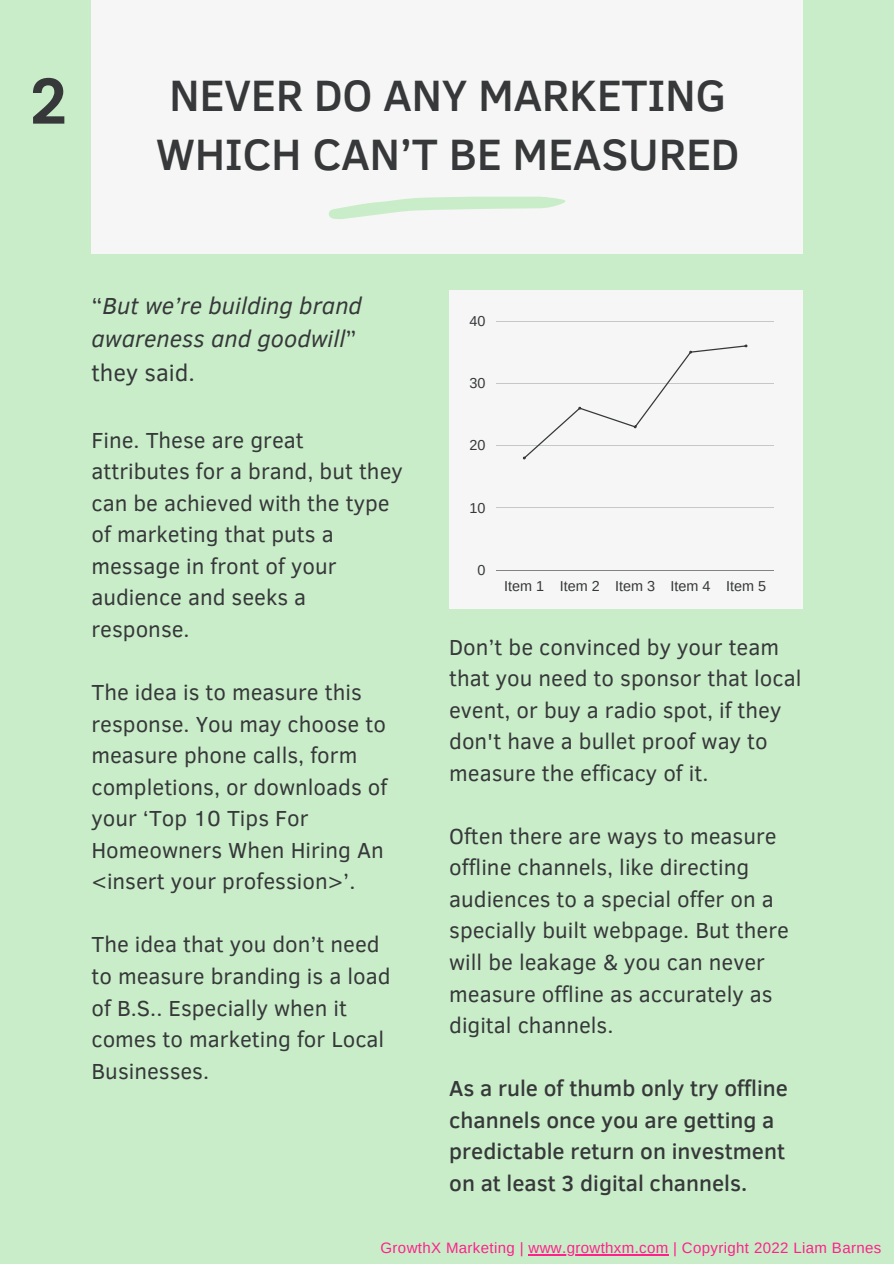
<style>
.page{position:relative;width:894px;height:1264px;background:#fff}
.page>*{position:absolute;margin:0;border:0;box-sizing:border-box;transform-origin:0 0}
.t1{font:600 63.45px "Poppins";color:#363839}
.t2{font:500 45px/58.5px "Clear Sans";letter-spacing:-.01em;color:#363839}
.t3{font:italic 23.85px/33.8px "Clear Sans";color:#363839}
.t4{font:22.35px/31.5px "Clear Sans";color:#363839}
.t5{font:500 22.35px/31.5px "Clear Sans";color:#363839}
.t6{font:15px "Arimo";letter-spacing:.025em;color:#fe218b}
.t7{font:14.4px "Arimo";color:#363839}
.s1{font-style:normal}
</style>
<div class="page">
<div style="left:0;top:0;width:893px;height:1263px;background:#c9edc9"></div>
<div style="left:449px;top:290px;width:353px;height:319px;background:#f6f6f6"></div>
<hr style="left:496px;top:321px;width:277px;height:1px;background:#363839">
<hr style="left:496px;top:383px;width:277px;height:1px;background:#363839">
<hr style="left:496px;top:445px;width:277px;height:1px;background:#363839">
<hr style="left:496px;top:507px;width:277px;height:1px;background:#363839">
<hr style="left:496px;top:570px;width:277px;height:1px;background:#363839">
<svg style="left:522px;top:344px;width:225px;height:115px"></svg>
<div style="left:91px;top:0;width:711px;height:253px;background:#f6f6f6"></div>
<svg style="left:329px;top:196px;width:236px;height:23px"></svg>
<hr style="left:528px;top:1254px;width:140px;height:1px;background:#fe218b">
<p class="t1" style="left:30px;top:65px;width:38px">2</p>
<p class="t2" style="left:156px;top:64px;width:585px">NEVER DO ANY MARKETING<br>WHICH CAN’T BE MEASURED</p>
<p class="t3" style="left:91px;top:287px;width:272px"><span class="s1">“</span>But we’re building brand awareness and goodwill<span class="s1">” they said.</span></p>
<p class="t4" style="left:91px;top:423px;width:313px">Fine. These are great attributes for a brand, but they can be achieved with the type of marketing that puts a message in front of your audience and seeks a response.</p>
<p class="t4" style="left:91px;top:675px;width:297px">The idea is to measure this response. You may choose to measure phone calls, form completions, or downloads of your ‘Top 10 Tips For<br>Homeowners When Hiring An &lt;insert your profession&gt;’.</p>
<p class="t4" style="left:91px;top:927px;width:300px">The idea that you don’t need to measure branding is a load of B.S.. Especially when it comes to marketing for Local<br>Businesses.</p>
<p class="t7" style="left:469px;top:313px;width:17px">40</p>
<p class="t7" style="left:469px;top:375px;width:17px">30</p>
<p class="t7" style="left:469px;top:437px;width:17px">20</p>
<p class="t7" style="left:469px;top:499px;width:17px">10</p>
<p class="t7" style="left:477px;top:561px;width:9px">0</p>
<p class="t7" style="left:504px;top:577px;width:41px">Item 1</p>
<p class="t7" style="left:559px;top:577px;width:41px">Item 2</p>
<p class="t7" style="left:615px;top:577px;width:41px">Item 3</p>
<p class="t7" style="left:670px;top:577px;width:41px">Item 4</p>
<p class="t7" style="left:725px;top:577px;width:41px">Item 5</p>
<p class="t4" style="left:449px;top:630px;width:353px">Don’t be convinced by your team that you need to sponsor that local event, or buy a radio spot, if they don't have a bullet proof way to measure the efficacy of it.</p>
<p class="t4" style="left:449px;top:819px;width:341px">Often there are ways to measure offline channels, like directing audiences to a special offer on a specially built webpage. But there will be leakage &amp; you can never measure offline as accurately as digital channels.</p>
<p class="t5" style="left:449px;top:1071px;width:340px">As a rule of thumb only try offline channels once you are getting a predictable return on investment on at least 3 digital channels.</p>
<p class="t6" style="left:380px;top:1239px;width:502px">GrowthX Marketing | www.growthxm.com | Copyright 2022 Liam Barnes</p>
</div>
